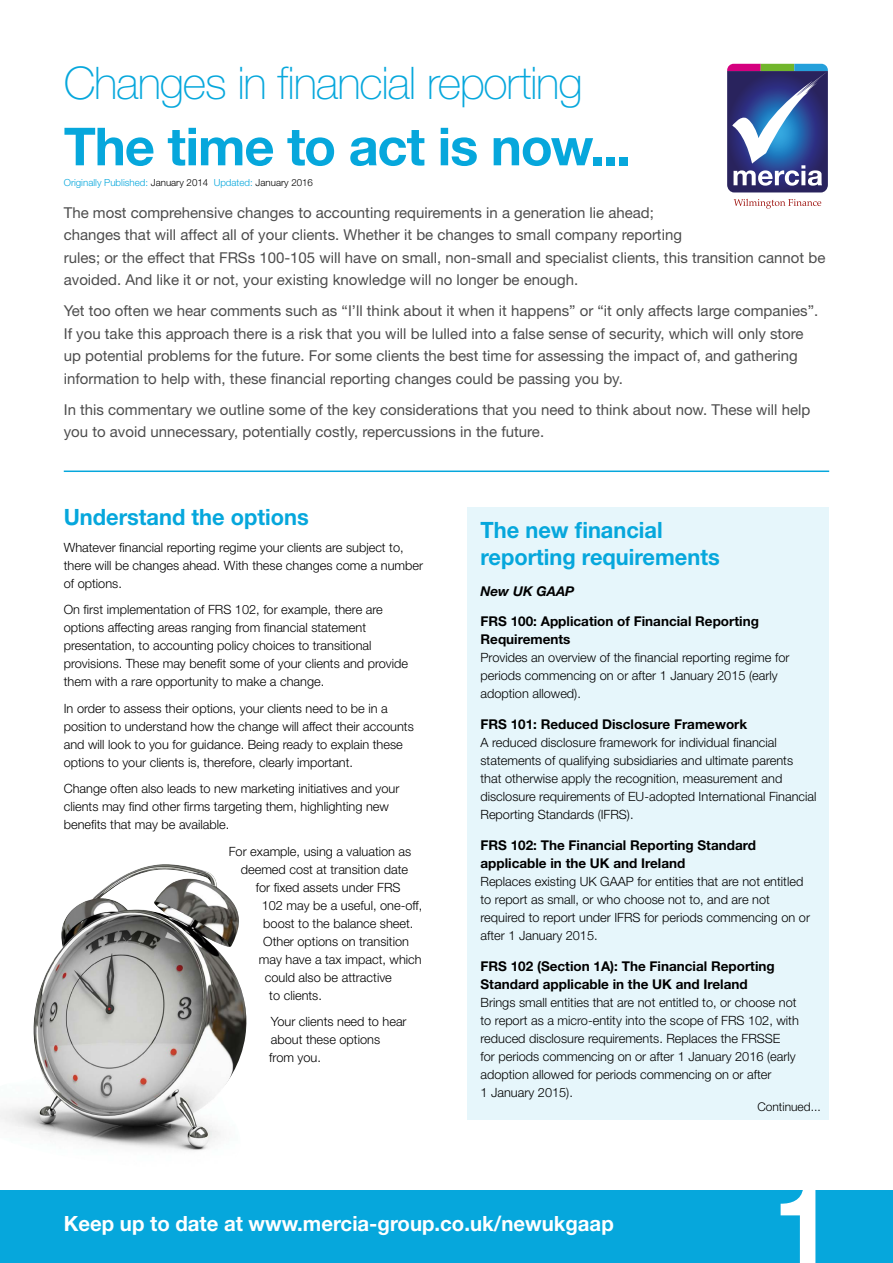
<style>
.page{position:relative;width:893px;height:1263px;background:#fff}
.page>*{position:absolute;margin:0;border:0;box-sizing:border-box;transform-origin:0 0}
.t1{font:700 109.5px "Helvetica Neue";color:#fff}
.t2{font:700 52.5px "Helvetica Neue";letter-spacing:-.02em;color:#06a7dc}
.t3{font:100 45px "Helvetica Neue";letter-spacing:-.03em;color:#06a7dc}
.t4{font:700 22.5px/27px "Helvetica Neue";color:#06a7dc}
.t5{font:700 21px "Helvetica Neue";color:#fff}
.t6{font:15px/22.5px "Helvetica Neue";color:#4d4d4d}
.t7{font:700 13.5px/18px "Helvetica Neue";color:#000}
.t8{font:italic 700 13.5px "Helvetica Neue";color:#000}
.t9{font:300 12.75px/18px "Helvetica Neue";color:#000}
.t10{font:300 12px "Helvetica Neue";color:#000}
.t11{font:300 9.75px "Helvetica Neue";color:#06a7dc}
.s1{color:#000}
</style>
<div class="page">
<div style="left:0;top:1191px;width:893px;height:72px;background:#06a7dc"></div>
<img style="left:0;top:864px;width:247px;height:287px">
<hr style="left:64px;top:470px;width:765px;height:2px;background:#06a7dc">
<div style="left:468px;top:507px;width:361px;height:613px;background:#e6f6fb"></div>
<svg style="left:727px;top:64px;width:101px;height:128px;background:#536096"></svg>
<svg style="left:734px;top:199px;width:87px;height:10px"></svg>
<h3 class="t3" style="left:64px;top:58px;width:520px">Changes in financial reporting</h3>
<h2 class="t2" style="left:64px;top:114px;width:569px">The time to act is now...</h2>
<p class="t11" style="left:64px;top:177px;width:251px">Originally Published: <span class="s1">January 2014</span> Updated: <span class="s1">January 2016</span></p>
<p class="t6" style="left:64px;top:201px;width:763px">The most comprehensive changes to accounting requirements in a generation lie ahead;<br>changes that will affect all of your clients. Whether it be changes to small company reporting<br>rules; or the effect that FRSs 100-105 will have on small, non-small and specialist clients, this transition cannot be avoided. And like it or not, your existing knowledge will no longer be enough.</p>
<p class="t6" style="left:64px;top:299px;width:756px">Yet too often we hear comments such as “I’ll think about it when it happens” or “it only affects large companies”.<br>If you take this approach there is a risk that you will be lulled into a false sense of security, which will only store up potential problems for the future. For some clients the best time for assessing the impact of, and gathering information to help with, these financial reporting changes could be passing you by.</p>
<p class="t6" style="left:64px;top:398px;width:748px">In this commentary we outline some of the key considerations that you need to think about now. These will help you to avoid unnecessary, potentially costly, repercussions in the future.</p>
<h3 class="t4" style="left:64px;top:503px;width:246px">Understand the options</h3>
<p class="t9" style="left:64px;top:538px;width:361px">Whatever financial reporting regime your clients are subject to, there will be changes ahead. With these changes come a number of options.</p>
<p class="t9" style="left:64px;top:600px;width:346px">On first implementation of FRS 102, for example, there are options affecting areas ranging from financial statement presentation, to accounting policy choices to transitional provisions. These may benefit some of your clients and provide them with a rare opportunity to make a change.</p>
<p class="t9" style="left:64px;top:699px;width:352px">In order to assess their options, your clients need to be in a position to understand how the change will affect their accounts and will look to you for guidance. Being ready to explain these options to your clients is, therefore, clearly important.</p>
<p class="t9" style="left:64px;top:779px;width:337px">Change often also leads to new marketing initiatives and your clients may find other firms targeting them, highlighting new benefits that may be available.</p>
<p class="t9" style="left:229px;top:842px;width:184px">For example, using a valuation as</p>
<p class="t9" style="left:241px;top:860px;width:169px">deemed cost at transition date</p>
<p class="t9" style="left:256px;top:878px;width:146px">for fixed assets under FRS</p>
<p class="t9" style="left:262px;top:896px;width:162px">102 may be a useful, one-off,</p>
<p class="t9" style="left:263px;top:914px;width:152px">boost to the balance sheet.</p>
<p class="t9" style="left:263px;top:932px;width:147px">Other options on transition</p>
<p class="t9" style="left:259px;top:950px;width:164px">may have a tax impact, which</p>
<p class="t9" style="left:265px;top:968px;width:129px">could also be attractive</p>
<p class="t9" style="left:269px;top:986px;width:54px">to clients.</p>
<p class="t9" style="left:269px;top:1012px;width:139px">Your clients need to hear about these options<br>from you.</p>
<h3 class="t4" style="left:480px;top:516px;width:241px">The new financial reporting requirements</h3>
<p class="t8" style="left:480px;top:582px;width:95px">New UK GAAP</p>
<p class="t7" style="left:480px;top:612px;width:280px">FRS 100: Application of Financial Reporting<br>Requirements</p>
<p class="t9" style="left:480px;top:648px;width:310px">Provides an overview of the financial reporting regime for periods commencing on or after 1 January 2015 (early adoption allowed).</p>
<p class="t7" style="left:480px;top:715px;width:268px">FRS 101: Reduced Disclosure Framework</p>
<p class="t9" style="left:480px;top:733px;width:337px">A reduced disclosure framework for individual financial statements of qualifying subsidiaries and ultimate parents that otherwise apply the recognition, measurement and disclosure requirements of EU-adopted International Financial Reporting Standards (IFRS).</p>
<p class="t7" style="left:480px;top:836px;width:277px">FRS 102: The Financial Reporting Standard applicable in the UK and Ireland</p>
<p class="t9" style="left:480px;top:872px;width:331px">Replaces existing UK GAAP for entities that are not entitled to report as small, or who choose not to, and are not required to report under IFRS for periods commencing on or after 1 January 2015.</p>
<p class="t7" style="left:480px;top:956px;width:296px">FRS 102 (Section 1A): The Financial Reporting<br>Standard applicable in the UK and Ireland</p>
<p class="t9" style="left:480px;top:993px;width:320px">Brings small entities that are not entitled to, or choose not to report as a micro-entity into the scope of FRS 102, with reduced disclosure requirements. Replaces the FRSSE<br>for periods commencing on or after 1 January 2016 (early adoption allowed for periods commencing on or after<br>1 January 2015).</p>
<p class="t10" style="left:757px;top:1100px;width:65px">Continued...</p>
<h3 class="t5" style="left:64px;top:1210px;width:551px">Keep up to date at www.mercia-group.co.uk/newukgaap</h3>
<h1 class="t1" style="left:772px;top:1158px;width:62px">1</h1>
</div>
